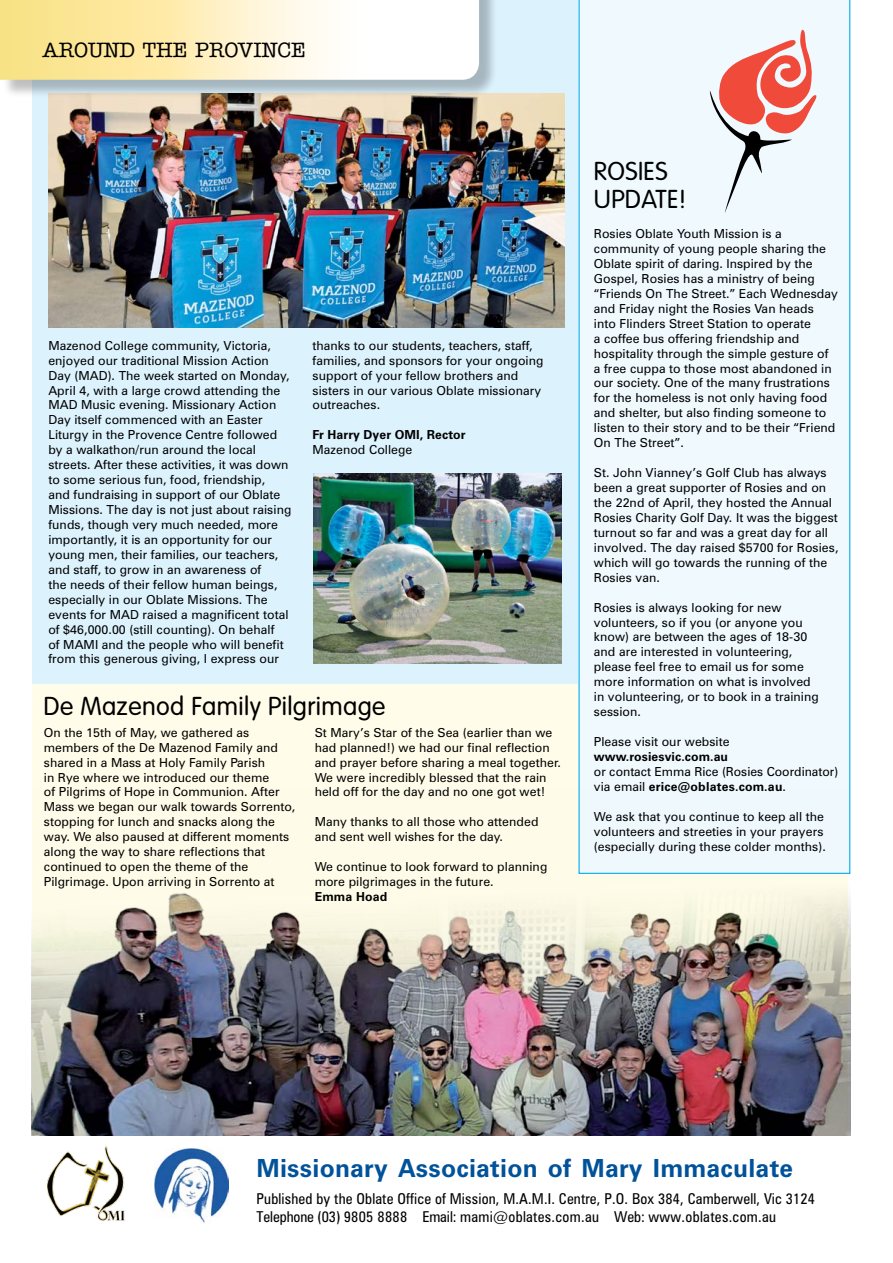
<style>
.page{position:relative;width:893px;height:1263px;background:#fff}
.page>*{position:absolute;margin:0;border:0;box-sizing:border-box;transform-origin:0 0}
.t1{font:300 25.5px/28.5px "VAG Rounded";letter-spacing:.015em;color:#000}
.t2{font:700 25.05px "Zurich BT";letter-spacing:.01em;color:#00529a}
.t3{font:500 21px "American Typewriter";color:#000}
.t4{font:condensed 15px/18px "Zurich BT";letter-spacing:.01em;color:#000}
.t5{font:12.45px/15px "Zurich BT";letter-spacing:.005em;color:#000}
.t6{font:700 12.45px "Zurich BT";letter-spacing:.005em;color:#000}
.s1{font-weight:700}
</style>
<div class="page">
<div style="left:33px;top:680px;width:815px;height:455px;background:#fffde9"></div>
<div style="left:33px;top:0;width:545px;height:684px;background:#dcf2fd"></div>
<img style="left:48px;top:94px;width:516px;height:233px">
<div style="left:578px;top:0;width:272px;height:789px;background:#eff9fe"></div>
<img style="left:154px;top:1148px;width:75px;height:75px">
<img style="left:47px;top:1145px;width:78px;height:75px">
<img style="left:314px;top:473px;width:247px;height:190px">
<div style="left:2px;top:0;width:496px;height:98px;background:#000;opacity:.25"></div>
<svg style="left:0;top:0;width:479px;height:80px;background:#fdf2cb"></svg>
<img style="left:32px;top:789px;width:818px;height:347px">
<svg style="left:710px;top:26px;width:111px;height:191px"></svg>
<h3 class="t3" style="left:43px;top:38px;width:264px">AROUND THE PROVINCE</h3>
<p class="t5" style="left:48px;top:338px;width:245px">Mazenod College community, Victoria, enjoyed our traditional Mission Action Day (MAD). The week started on Monday, April 4, with a large crowd attending the MAD Music evening. Missionary Action Day itself commenced with an Easter Liturgy in the Provence Centre followed by a walkathon/run around the local streets. After these activities, it was down to some serious fun, food, friendship,<br>and fundraising in support of our Oblate Missions. The day is not just about raising funds, though very much needed, more importantly, it is an opportunity for our young men, their families, our teachers, and staff, to grow in an awareness of<br>the needs of their fellow human beings, especially in our Oblate Missions. The events for MAD raised a magnificent total of $46,000.00 (still counting). On behalf<br>of MAMI and the people who will benefit from this generous giving, I express our</p>
<p class="t5" style="left:313px;top:338px;width:232px">thanks to our students, teachers, staff, families, and sponsors for your ongoing support of your fellow brothers and sisters in our various Oblate missionary outreaches.</p>
<p class="t6" style="left:313px;top:427px;width:155px">Fr Harry Dyer OMI, Rector</p>
<p class="t5" style="left:313px;top:442px;width:101px">Mazenod College</p>
<h1 class="t1" style="left:44px;top:692px;width:343px">De Mazenod Family Pilgrimage</h1>
<p class="t5" style="left:44px;top:725px;width:253px">On the 15th of May, we gathered as members of the De Mazenod Family and shared in a Mass at Holy Family Parish<br>in Rye where we introduced our theme<br>of Pilgrims of Hope in Communion. After Mass we began our walk towards Sorrento, stopping for lunch and snacks along the way. We also paused at different moments along the way to share reflections that continued to open the theme of the Pilgrimage. Upon arriving in Sorrento at</p>
<p class="t5" style="left:315px;top:725px;width:248px">St Mary’s Star of the Sea (earlier than we had planned!) we had our final reflection and prayer before sharing a meal together.<br>We were incredibly blessed that the rain held off for the day and no one got wet!</p>
<p class="t5" style="left:315px;top:814px;width:225px">Many thanks to all those who attended and sent well wishes for the day.</p>
<p class="t5" style="left:315px;top:859px;width:234px">We continue to look forward to planning more pilgrimages in the future.</p>
<p class="t6" style="left:315px;top:889px;width:74px">Emma Hoad</p>
<h1 class="t1" style="left:594px;top:157px;width:94px">ROSIES<br>UPDATE!</h1>
<p class="t5" style="left:594px;top:226px;width:245px">Rosies Oblate Youth Mission is a community of young people sharing the Oblate spirit of daring. Inspired by the Gospel, Rosies has a ministry of being “Friends On The Street.” Each Wednesday and Friday night the Rosies Van heads into Flinders Street Station to operate<br>a coffee bus offering friendship and hospitality through the simple gesture of a free cuppa to those most abandoned in our society. One of the many frustrations for the homeless is not only having food and shelter, but also finding someone to listen to their story and to be their “Friend On The Street”.</p>
<p class="t5" style="left:594px;top:465px;width:246px">St. John Vianney’s Golf Club has always been a great supporter of Rosies and on the 22nd of April, they hosted the Annual Rosies Charity Golf Day. It was the biggest turnout so far and was a great day for all involved. The day raised $5700 for Rosies, which will go towards the running of the Rosies van.</p>
<p class="t5" style="left:594px;top:600px;width:226px">Rosies is always looking for new volunteers, so if you (or anyone you know) are between the ages of 18‑30 and are interested in volunteering, please feel free to email us for some more information on what is involved in volunteering, or to book in a training session.</p>
<p class="t5" style="left:594px;top:734px;width:137px">Please visit our website</p>
<p class="t6" style="left:594px;top:749px;width:136px">www.rosiesvic.com.au</p>
<p class="t5" style="left:594px;top:764px;width:246px">or contact Emma Rice (Rosies Coordinator) via email <span class="s1">erice@oblates.com.au</span>.</p>
<p class="t5" style="left:594px;top:809px;width:233px">We ask that you continue to keep all the volunteers and streeties in your prayers (especially during these colder months).</p>
<h2 class="t2" style="left:257px;top:1153px;width:538px">Missionary Association of Mary Immaculate</h2>
<p class="t4" style="left:257px;top:1189px;width:560px">Published by the Oblate Office of Mission, M.A.M.I. Centre, P.O. Box 384, Camberwell, Vic 3124<br>Telephone (03) 9805 8888 Email: mami@oblates.com.au Web: www.oblates.com.au</p>
</div>
